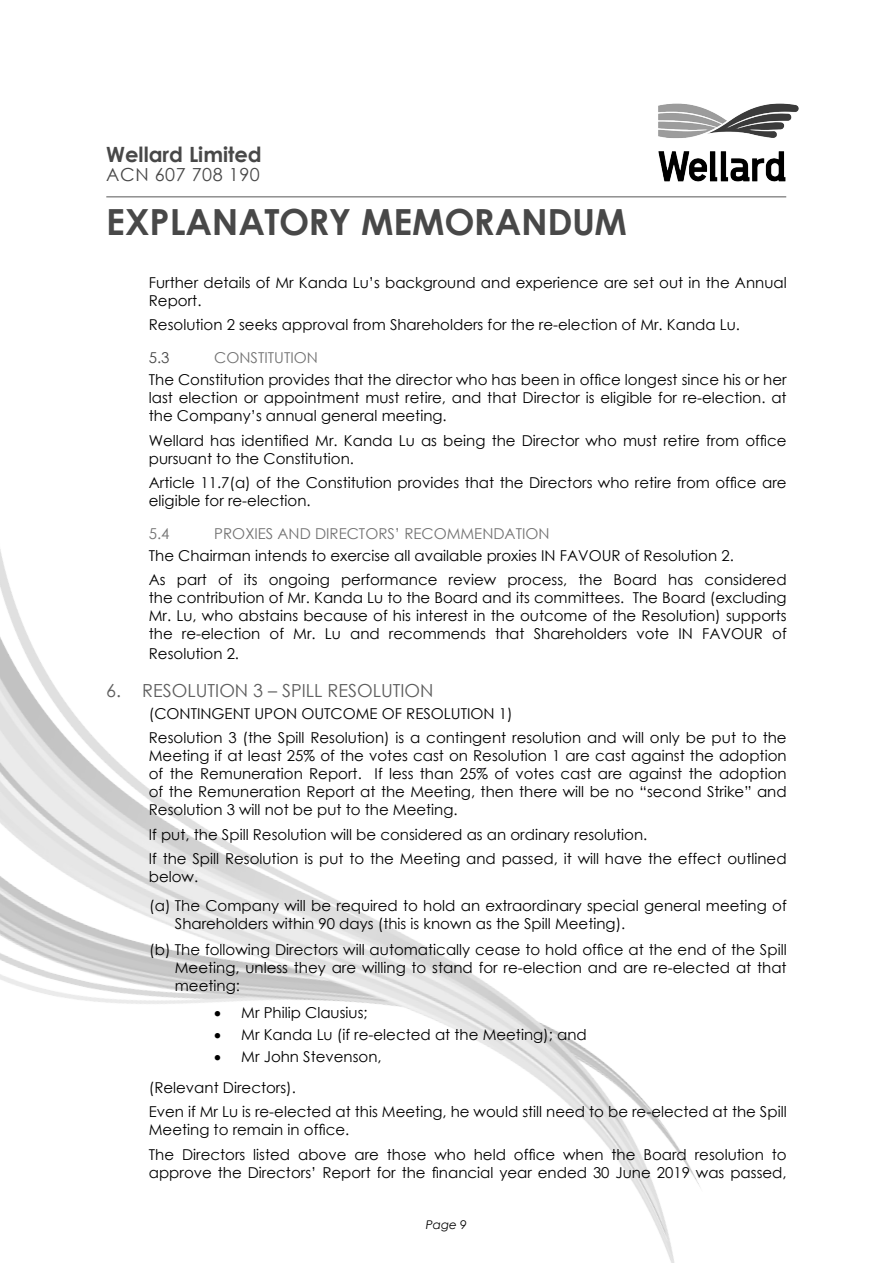
<style>
.page{position:relative;width:893px;height:1263px;background:#fff}
.page>*{position:absolute;margin:0;border:0;box-sizing:border-box;transform-origin:0 0}
.t1{font:700 36px "Century Gothic";letter-spacing:-.01em;color:#484848}
.t2{font:700 21px "Century Gothic";color:#484848}
.t3{font:18px "Century Gothic";color:#5d5d5d}
.t4{font:18px "Century Gothic";letter-spacing:.03em;color:#484848}
.Indented_Text{font:15px/18px "Century Gothic";color:#000}
.Body_Text{font:15px "Century Gothic";color:#737373}
.Indented_Text-2{font:15px "Century Gothic";color:#737373}
.Indented_Text-3{font:15px "Century Gothic";color:#484848}
.t5{font:italic 12px "Century Gothic";color:#000}
</style>
<div class="page">
<img style="left:658px;top:103px;width:141px;height:79px">
<img style="left:0;top:549px;width:700px;height:714px">
<hr style="left:106px;top:196px;width:680px;height:2px;background:#8f8f8f">
<h2 class="t2" style="left:106px;top:138px;width:157px">Wellard Limited</h2>
<p class="t4" style="left:106px;top:162px;width:155px">ACN 607 708 190</p>
<p class="t1" style="left:106px;top:195px;width:522px">EXPLANATORY MEMORANDUM</p>
<p class="Indented_Text" style="left:149px;top:273px;width:639px">Further details of Mr Kanda Lu’s background and experience are set out in the Annual<br>Report.</p>
<p class="Indented_Text" style="left:149px;top:315px;width:593px">Resolution 2 seeks approval from Shareholders for the re-election of Mr. Kanda Lu.</p>
<p class="Indented_Text-3" style="left:149px;top:347px;width:22px">5.3</p>
<p class="Indented_Text-2" style="left:214px;top:347px;width:105px">CONSTITUTION</p>
<p class="Indented_Text" style="left:149px;top:370px;width:639px;text-align:justify">The Constitution provides that the director who has been in office longest since his or her last election or appointment must retire, and that Director is eligible for re-election. at the Company’s annual general meeting.</p>
<p class="Indented_Text" style="left:149px;top:431px;width:639px">Wellard has identified Mr. Kanda Lu as being the Director who must retire from office pursuant to the Constitution.</p>
<p class="Indented_Text" style="left:149px;top:473px;width:639px">Article 11.7(a) of the Constitution provides that the Directors who retire from office are eligible for re-election.</p>
<p class="Body_Text" style="left:149px;top:523px;width:22px">5.4</p>
<p class="Body_Text" style="left:214px;top:523px;width:337px">PROXIES AND DIRECTORS’ RECOMMENDATION</p>
<p class="Indented_Text" style="left:149px;top:546px;width:587px">The Chairman intends to exercise all available proxies IN FAVOUR of Resolution 2.</p>
<p class="Indented_Text" style="left:149px;top:571px;width:639px;text-align:justify">As part of its ongoing performance review process, the Board has considered the contribution of Mr. Kanda Lu to the Board and its committees. The Board (excluding Mr. Lu, who abstains because of his interest in the outcome of the Resolution) supports the re-election of Mr. Lu and recommends that Shareholders vote IN FAVOUR of</p>
<p class="Indented_Text" style="left:149px;top:645px;width:92px">Resolution 2.</p>
<p class="t3" style="left:106px;top:678px;width:329px">6. RESOLUTION 3 – SPILL RESOLUTION</p>
<p class="Indented_Text" style="left:149px;top:704px;width:365px">(CONTINGENT UPON OUTCOME OF RESOLUTION 1)</p>
<p class="Indented_Text" style="left:149px;top:729px;width:639px;text-align:justify">Resolution 3 (the Spill Resolution) is a contingent resolution and will only be put to the Meeting if at least 25% of the votes cast on Resolution 1 are cast against the adoption of the Remuneration Report. If less than 25% of votes cast are against the adoption of the Remuneration Report at the Meeting, then there will be no “second Strike” and Resolution 3 will not be put to the Meeting.</p>
<p class="Indented_Text" style="left:149px;top:825px;width:500px">If put, the Spill Resolution will be considered as an ordinary resolution.</p>
<p class="Indented_Text" style="left:149px;top:849px;width:639px">If the Spill Resolution is put to the Meeting and passed, it will have the effect outlined below.</p>
<p class="Indented_Text" style="left:175px;top:896px;width:613px;text-indent:-26px">(a) The Company will be required to hold an extraordinary special general meeting of<br>Shareholders within 90 days (this is known as the Spill Meeting).</p>
<p class="Indented_Text" style="left:175px;top:940px;width:613px;text-align:justify;text-indent:-26px">(b) The following Directors will automatically cease to hold office at the end of the Spill Meeting, unless they are willing to stand for re-election and are re-elected at that meeting:</p>
<p class="Indented_Text" style="left:214px;top:1003px;width:155px">• Mr Philip Clausius;</p>
<p class="Indented_Text" style="left:214px;top:1025px;width:374px">• Mr Kanda Lu (if re-elected at the Meeting); and</p>
<p class="Indented_Text" style="left:214px;top:1047px;width:169px">• Mr John Stevenson,</p>
<p class="Indented_Text" style="left:149px;top:1078px;width:149px">(Relevant Directors).</p>
<p class="Indented_Text" style="left:149px;top:1103px;width:639px">Even if Mr Lu is re-elected at this Meeting, he would still need to be re-elected at the Spill<br>Meeting to remain in office.</p>
<p class="Indented_Text" style="left:149px;top:1145px;width:639px">The Directors listed above are those who held office when the Board resolution to approve the Directors’ Report for the financial year ended 30 June 2019 was passed,</p>
<p class="t5" style="left:426px;top:1217px;width:43px">Page 9</p>
</div>
